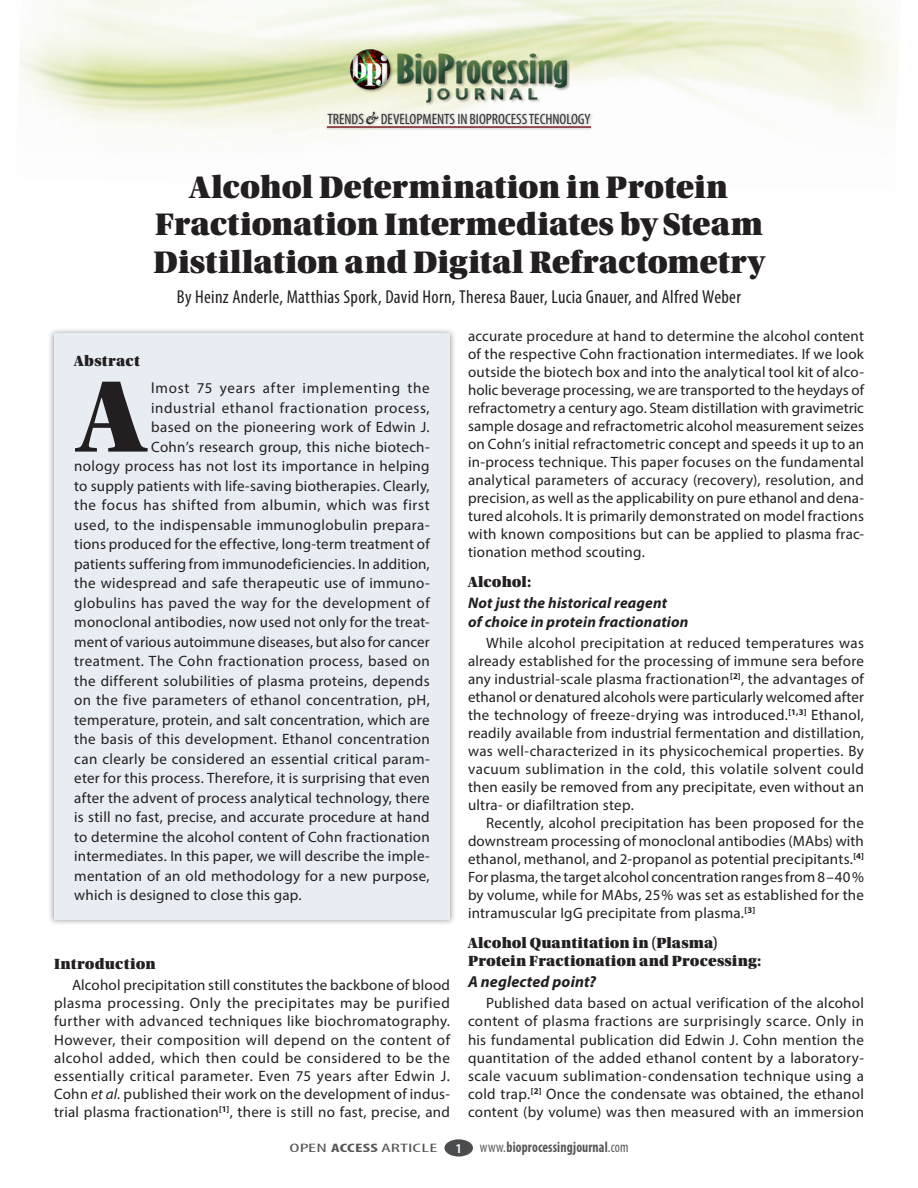
<style>
.page{position:relative;width:918px;height:1188px;background:#fff}
.page>*{position:absolute;margin:0;border:0;box-sizing:border-box;transform-origin:0 0}
.body-first-paragraph{font:107.55px "Utopia Std Black Headline";color:#231f20}
.article-TITLE{font:33px/37.5px "Utopia Std Black Headline";color:#231f20;text-align:center}
.article-TITLE-2{font:condensed 18.75px "Myriad Pro";letter-spacing:.015em;color:#231f20}
.NO-INDENT{font:italic 700 15.9px "Myriad Pro";letter-spacing:.01em;color:#231f20}
.NO-INDENT-2{font:15.6px/18px "Utopia Std Black Headline";letter-spacing:.01em;color:#231f20}
.body-NO-indent{font:15.6px "Utopia Std Black Headline";letter-spacing:.02em;color:#231f20}
.NO-INDENT-3{font:italic 700 15.3px/18px "Myriad Pro";letter-spacing:.01em;color:#231f20}
.body-reg{font:15px/18px "Myriad Pro";letter-spacing:.015em;color:#231f20;text-align:justify}
.body-NO-indent-2{font:15px "Myriad Pro";letter-spacing:.02em;color:#231f20}
.t1{font:condensed 15px "Myriad Pro";color:#312f30}
.body-NO-indent-3{font:15px "Myriad Pro";letter-spacing:.04em;color:#231f20}
.body-NO-indent-4{font:15px "Myriad Pro";letter-spacing:.05em;color:#231f20}
.t2{font:700 condensed 15px "Myriad Pro";letter-spacing:.01em;color:#57585a;scale:.9 1}
.t3{font:condensed 12.3px "Myriad Pro";color:#57585a;scale:1.83 1}
.s1{font-family:"Adobe Garamond Pro";font-weight:700;font-style:italic;font-stretch:normal;font-size:16.2px}
.s2{font-style:italic}
.s3{font-weight:700}
.s4{font-weight:600;font-stretch:normal;font-size:13.5px;color:#fff}
.s5{font-weight:400}
</style>
<div class="page">
<hr style="left:326px;top:126px;width:266px;height:4px;background:#231f20;opacity:.21">
<div style="left:327px;top:111px;width:267px;height:17px;background:#231f20;opacity:.31"></div>
<div style="left:349px;top:48px;width:221px;height:58px;background:#231f20;opacity:.4"></div>
<img style="left:350px;top:48px;width:217px;height:55px">
<div style="left:444px;top:1139px;width:29px;height:18px;background:#4b4c4d;border-radius:50%"></div>
<div style="left:48px;top:327px;width:408px;height:599px;background:#231f20;opacity:.45"></div>
<div style="left:54px;top:333px;width:396px;height:587px;background:#e7edf2"></div>
<p class="t1" style="left:327px;top:110px;width:265px">TRENDS <span class="s1">&amp;</span> DEVELOPMENTS IN BIOPROCESS TECHNOLOGY</p>
<p class="article-TITLE" style="left:154px;top:169px;width:612px">Alcohol Determination in Protein<br>Fractionation Intermediates by Steam<br>Distillation and Digital Refractometry</p>
<p class="article-TITLE-2" style="left:177px;top:286px;width:566px">By Heinz Anderle, Matthias Spork, David Horn, Theresa Bauer, Lucia Gnauer, and Alfred Weber</p>
<p class="body-NO-indent" style="left:74px;top:353px;width:67px">Abstract</p>
<p class="body-first-paragraph" style="left:79px;top:360px;width:67px">A</p>
<p class="body-NO-indent-4" style="left:151px;top:379px;width:280px">lmost 75 years after implementing the</p>
<p class="body-NO-indent-3" style="left:151px;top:398px;width:280px">industrial ethanol fractionation process,</p>
<p class="body-NO-indent-2" style="left:151px;top:418px;width:280px">based on the pioneering work of Edwin J.</p>
<p class="body-NO-indent-2" style="left:151px;top:437px;width:280px">Cohn’s research group, this niche biotech-</p>
<p class="body-NO-indent-2" style="left:74px;top:457px;width:357px">nology process has not lost its importance in helping</p>
<p class="body-NO-indent-2" style="left:74px;top:476px;width:357px">to supply patients with life-saving biotherapies. Clearly,</p>
<p class="body-NO-indent-2" style="left:74px;top:496px;width:357px">the focus has shifted from albumin, which was first</p>
<p class="body-NO-indent-2" style="left:74px;top:515px;width:357px">used, to the indispensable immunoglobulin prepara-</p>
<p class="body-NO-indent-2" style="left:74px;top:535px;width:357px">tions produced for the effective, long-term treatment of</p>
<p class="body-NO-indent-2" style="left:74px;top:554px;width:357px">patients suffering from immunodeficiencies. In addition,</p>
<p class="body-NO-indent-2" style="left:74px;top:574px;width:357px">the widespread and safe therapeutic use of immuno-</p>
<p class="body-NO-indent-2" style="left:74px;top:593px;width:357px">globulins has paved the way for the development of</p>
<p class="body-NO-indent-2" style="left:74px;top:613px;width:357px">monoclonal antibodies, now used not only for the treat-</p>
<p class="body-NO-indent-2" style="left:74px;top:632px;width:357px">ment of various autoimmune diseases, but also for cancer</p>
<p class="body-NO-indent-2" style="left:74px;top:652px;width:357px">treatment. The Cohn fractionation process, based on</p>
<p class="body-NO-indent-2" style="left:74px;top:671px;width:357px">the different solubilities of plasma proteins, depends</p>
<p class="body-NO-indent-2" style="left:74px;top:691px;width:357px">on the five parameters of ethanol concentration, pH,</p>
<p class="body-NO-indent-2" style="left:74px;top:710px;width:357px">temperature, protein, and salt concentration, which are</p>
<p class="body-NO-indent-2" style="left:74px;top:730px;width:357px">the basis of this development. Ethanol concentration</p>
<p class="body-NO-indent-2" style="left:74px;top:749px;width:357px">can clearly be considered an essential critical param-</p>
<p class="body-NO-indent-2" style="left:74px;top:769px;width:357px">eter for this process. Therefore, it is surprising that even</p>
<p class="body-NO-indent-2" style="left:74px;top:788px;width:357px">after the advent of process analytical technology, there</p>
<p class="body-NO-indent-2" style="left:74px;top:808px;width:357px">is still no fast, precise, and accurate procedure at hand</p>
<p class="body-NO-indent-2" style="left:74px;top:827px;width:357px">to determine the alcohol content of Cohn fractionation</p>
<p class="body-NO-indent-2" style="left:74px;top:847px;width:357px">intermediates. In this paper, we will describe the imple-</p>
<p class="body-NO-indent-2" style="left:74px;top:866px;width:357px">mentation of an old methodology for a new purpose,</p>
<p class="body-NO-indent-2" style="left:74px;top:886px;width:229px">which is designed to close this gap.</p>
<p class="body-NO-indent" style="left:54px;top:956px;width:103px">Introduction</p>
<p class="body-reg" style="left:54px;top:976px;width:398px;text-indent:18px">Alcohol precipitation still constitutes the backbone of blood plasma processing. Only the precipitates may be purified further with advanced techniques like biochromatography.<br>However, their composition will depend on the content of alcohol added, which then could be considered to be the essentially critical parameter. Even 75 years after Edwin J.<br>Cohn <span class="s2">et al.</span> published their work on the development of indus&shy;trial plasma fractionation<sup>[1]</sup>, there is still no fast, precise, and</p>
<p class="body-reg" style="left:468px;top:327px;width:398px">accurate procedure at hand to determine the alcohol content of the respective Cohn fractionation intermediates. If we look outside the biotech box and into the analytical tool kit of alco&shy;holic beverage processing, we are transported to the heydays of refractometry a century ago. Steam distillation with gravimetric sample dosage and refractometric alcohol measurement seizes on Cohn’s initial refractometric concept and speeds it up to an in-process technique. This paper focuses on the fundamental analytical parameters of accuracy (recovery), resolution, and precision, as well as the applicability on pure ethanol and dena&shy;tured alcohols. It is primarily demonstrated on model fractions with known compositions but can be applied to plasma frac&shy;tionation method scouting.</p>
<p class="NO-INDENT-2" style="left:468px;top:574px;width:65px">Alcohol:</p>
<p class="NO-INDENT-3" style="left:468px;top:594px;width:222px">Not just the historical reagent<br>of choice in protein fractionation</p>
<p class="body-reg" style="left:468px;top:633px;width:398px;text-indent:18px">While alcohol precipitation at reduced temperatures was already established for the processing of immune sera before any industrial-scale plasma fractionation<sup>[2]</sup>, the advantages of ethanol or denatured alcohols were particularly welcomed after the technology of freeze-drying was introduced.<sup>[1,3]</sup> Ethanol, readily available from industrial fermentation and distillation, was well-characterized in its physicochemical properties. By vacuum sublimation in the cold, this volatile solvent could then easily be removed from any precipitate, even without an ultra- or diafiltration step.</p>
<p class="body-reg" style="left:468px;top:814px;width:398px;text-indent:18px">Recently, alcohol precipitation has been proposed for the downstream processing of monoclonal antibodies (MAbs) with ethanol, methanol, and 2-propanol as potential precipitants.<sup>[4] </sup>For plasma, the target alcohol concentration ranges from 8–40% by volume, while for MAbs, 25% was set as established for the intramuscular IgG precipitate from plasma.<sup>[3]</sup></p>
<p class="NO-INDENT-2" style="left:468px;top:935px;width:295px">Alcohol Quantitation in (Plasma)<br>Protein Fractionation and Processing:</p>
<p class="NO-INDENT" style="left:468px;top:972px;width:130px">A neglected point?</p>
<p class="body-reg" style="left:468px;top:994px;width:398px;text-indent:18px">Published data based on actual verification of the alcohol content of plasma fractions are surprisingly scarce. Only in his fundamental publication did Edwin J. Cohn mention the quantitation of the added ethanol content by a laboratory&shy;scale vacuum sublimation-condensation technique using a cold trap.<sup>[2]</sup> Once the condensate was obtained, the ethanol content (by volume) was then measured with an immersion</p>
<p class="t3" style="left:290px;top:1140px;width:82px">OPEN <span class="s3">ACCESS</span> ARTICLE</p>
<p class="t2" style="left:455px;top:1138px;width:194px"><span class="s4">1</span> <span class="s5">www.</span>bioprocessingjournal<span class="s5">.com</span></p>
</div>
